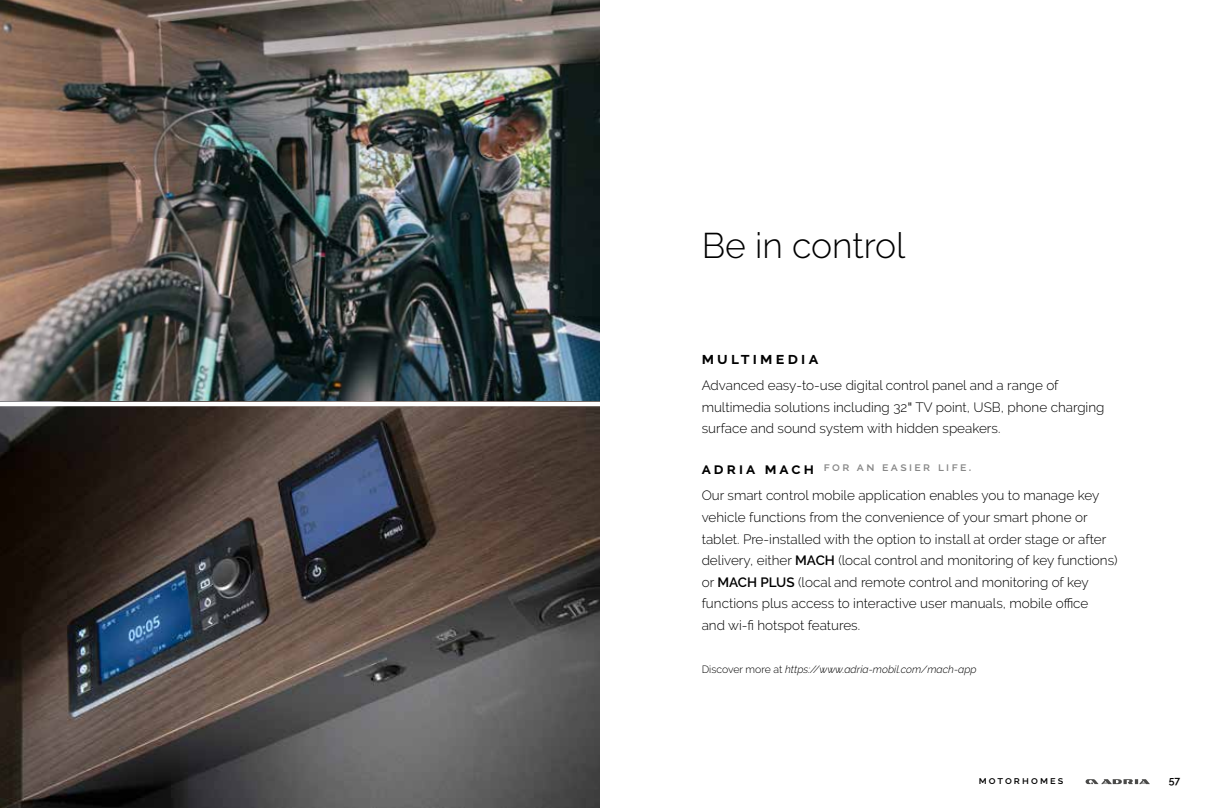
<style>
.page{position:relative;width:1212px;height:808px;background:#fff}
.page>*{position:absolute;margin:0;border:0;box-sizing:border-box;transform-origin:0 0}
.t1{font:300 35.55px "Raleway";color:#000}
.t2{font:700 16.2px "Raleway";letter-spacing:.2em;color:#000}
.t3{font:300 13.5px/21.6px "Raleway";color:#000}
.t4{font:600 12px "Raleway";letter-spacing:.21em;color:#878787}
.t5{font:italic 300 10.5px "Raleway";color:#000}
.t6{font:600 10.5px "Raleway";letter-spacing:.2em;color:#000}
.s1{font-family:"Helvetica Neue LT Pro"}
.s2{font-weight:700;font-size:15.45px;color:#000}
.s3{font-weight:600}
.s4{font-style:normal}
</style>
<div class="page">
<img style="left:0;top:0;width:600px;height:808px">
<hr style="left:0;top:402px;width:602px;height:4px;background:#fff">
<svg style="left:1085px;top:779px;width:65px;height:5px"></svg>
<h1 class="t1" style="left:702px;top:225px;width:205px">Be in control</h1>
<p class="t2" style="left:702px;top:349px;width:118px">multimedia</p>
<p class="t3" style="left:702px;top:375px;width:404px">Advanced easy-to-use digital control panel and a range of multimedia solutions including 32<span class="s1">"</span> TV point, USB, phone charging surface and sound system with hidden speakers.</p>
<p class="t4" style="left:702px;top:460px;width:271px"><span class="s2">adria mach</span> for an easier life.</p>
<p class="t3" style="left:702px;top:485px;width:417px">Our smart control mobile application enables you to manage key vehicle functions from the convenience of your smart phone or tablet. Pre-installed with the option to install at order stage or after delivery, either <span class="s3">MACH</span> (local control and monitoring of key functions) or <span class="s3">MACH PLUS</span> (local and remote control and monitoring of key functions plus access to interactive user manuals, mobile office<br>and wi-fi hotspot features.</p>
<p class="t5" style="left:702px;top:663px;width:277px"><span class="s4">Discover more at</span> https://www.adria-mobil.com/mach-app</p>
<p class="t6" style="left:979px;top:774px;width:86px">motorhomes</p>
<p class="t6" style="left:1168px;top:774px;width:13px">57</p>
</div>
